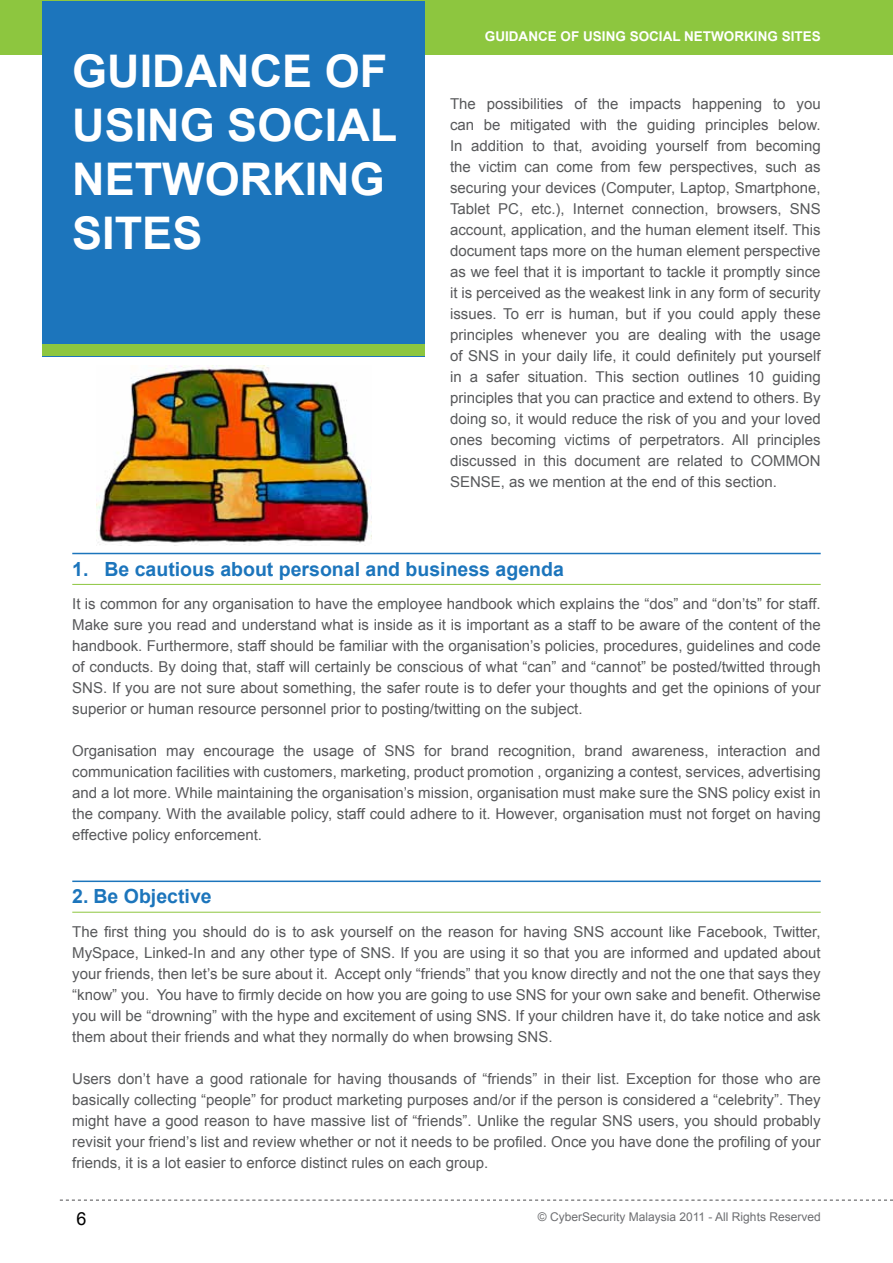
<style>
.page{position:relative;width:893px;height:1263px;background:#fff}
.page>*{position:absolute;margin:0;border:0;box-sizing:border-box;transform-origin:0 0}
.t1{font:700 45px/54px "Arial";color:#fff}
.t2{font:700 19.5px "Arial";color:#1c75bc}
.t3{font:18px "Arial";color:#000}
.t4{font:15px/21px "Arial";color:#58595b;text-align:justify}
.t5{font:700 13.5px "Arial";color:#fff}
.t6{font:12px "Arial";color:#6d6e71}
</style>
<div class="page">
<div style="left:0;top:0;width:893px;height:54px;background:#8dc63f"></div>
<svg style="left:60px;top:1200px;width:833px;height:1px"></svg>
<div style="left:42px;top:1px;width:382px;height:355px;background:#1c75bc"></div>
<div style="left:42px;top:344px;width:382px;height:12px;background:#8dc63f"></div>
<hr style="left:72px;top:553px;width:749px;height:1px;background:#1c75bc">
<hr style="left:72px;top:584px;width:749px;height:1px;background:#8dc63f">
<hr style="left:72px;top:880px;width:749px;height:2px;background:#1c75bc">
<hr style="left:72px;top:912px;width:749px;height:1px;background:#8dc63f">
<img style="left:96px;top:366px;width:275px;height:179px">
<h1 class="t1" style="left:72px;top:45px;width:327px">GUIDANCE OF<br>USING SOCIAL<br>NETWORKING<br>SITES</h1>
<p class="t5" style="left:485px;top:27px;width:337px">GUIDANCE OF USING SOCIAL NETWORKING SITES</p>
<p class="t4" style="left:450px;top:94px;width:372px">The possibilities of the impacts happening to you can be mitigated with the guiding principles below.<br>In addition to that, avoiding yourself from becoming the victim can come from few perspectives, such as securing your devices (Computer, Laptop, Smartphone, Tablet PC, etc.), Internet connection, browsers, SNS account, application, and the human element itself. This document taps more on the human element perspective as we feel that it is important to tackle it promptly since it is perceived as the weakest link in any form of security issues. To err is human, but if you could apply these principles whenever you are dealing with the usage of SNS in your daily life, it could definitely put yourself in a safer situation. This section outlines 10 guiding principles that you can practice and extend to others. By doing so, it would reduce the risk of you and your loved ones becoming victims of perpetrators. All principles discussed in this document are related to COMMON SENSE, as we mention at the end of this section.</p>
<h2 class="t2" style="left:72px;top:556px;width:493px">1. Be cautious about personal and business agenda</h2>
<p class="t4" style="left:72px;top:594px;width:750px">It is common for any organisation to have the employee handbook which explains the “dos” and “don’ts” for staff.<br>Make sure you read and understand what is inside as it is important as a staff to be aware of the content of the handbook. Furthermore, staff should be familiar with the organisation’s policies, procedures, guidelines and code of conducts. By doing that, staff will certainly be conscious of what “can” and “cannot” be posted/twitted through SNS. If you are not sure about something, the safer route is to defer your thoughts and get the opinions of your superior or human resource personnel prior to posting/twitting on the subject.</p>
<p class="t4" style="left:72px;top:741px;width:750px">Organisation may encourage the usage of SNS for brand recognition, brand awareness, interaction and communication facilities with customers, marketing, product promotion , organizing a contest, services, advertising and a lot more. While maintaining the organisation’s mission, organisation must make sure the SNS policy exist in the company. With the available policy, staff could adhere to it. However, organisation must not forget on having effective policy enforcement.</p>
<h2 class="t2" style="left:72px;top:883px;width:141px">2. Be Objective</h2>
<p class="t4" style="left:72px;top:921px;width:750px">The first thing you should do is to ask yourself on the reason for having SNS account like Facebook, Twitter, MySpace, Linked-In and any other type of SNS. If you are using it so that you are informed and updated about your friends, then let’s be sure about it. Accept only “friends” that you know directly and not the one that says they “know” you. You have to firmly decide on how you are going to use SNS for your own sake and benefit. Otherwise you will be “drowning” with the hype and excitement of using SNS. If your children have it, do take notice and ask them about their friends and what they normally do when browsing SNS.</p>
<p class="t4" style="left:72px;top:1068px;width:750px">Users don’t have a good rationale for having thousands of “friends” in their list. Exception for those who are basically collecting “people” for product marketing purposes and/or if the person is considered a “celebrity”. They might have a good reason to have massive list of “friends”. Unlike the regular SNS users, you should probably revisit your friend’s list and review whether or not it needs to be profiled. Once you have done the profiling of your friends, it is a lot easier to enforce distinct rules on each group.</p>
<p class="t3" style="left:77px;top:1207px;width:12px">6</p>
<p class="t6" style="left:538px;top:1209px;width:284px">© CyberSecurity Malaysia 2011 - All Rights Reserved</p>
</div>
